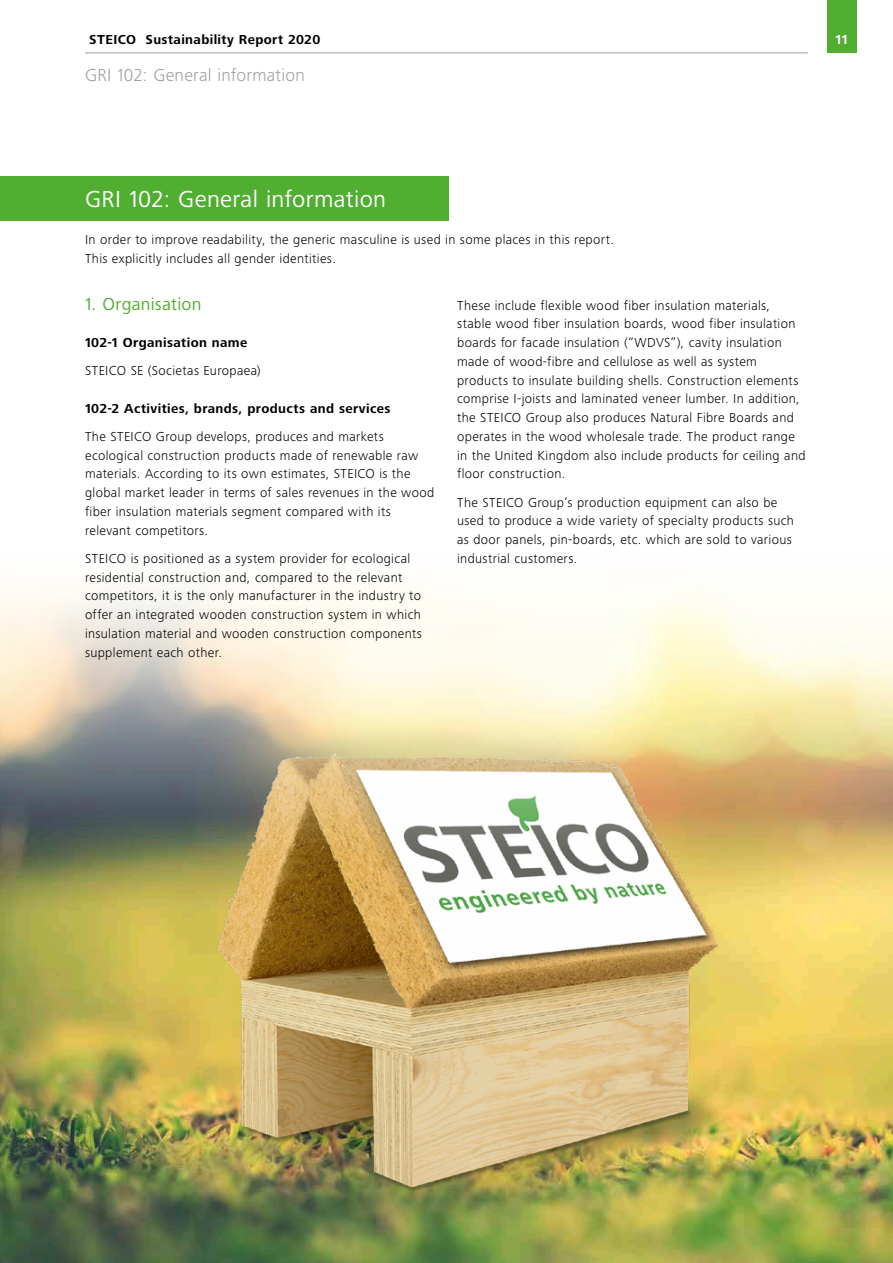
<style>
.page{position:relative;width:893px;height:1263px;background:#fff}
.page>*{position:absolute;margin:0;border:0;box-sizing:border-box;transform-origin:0 0}
.t1{font:24px "Frutiger Next LTW1 G";letter-spacing:.015em;color:#fff}
.t2{font:300 18px "Frutiger Next LTW1 G";letter-spacing:.015em;color:#9e9e9f}
.t3{font:18px "Frutiger Next LTW1 G";letter-spacing:.015em;color:#50ae30}
.t4{font:300 13.5px/18.8px "Frutiger Next LTW1 G";letter-spacing:.03em;color:#000}
.t5{font:700 13.5px "Frutiger Next LTW1 G";letter-spacing:.03em;color:#000}
.t6{font:700 13.5px "Frutiger Next LTW1 G";color:#fff}
</style>
<div class="page">
<img style="left:0;top:590px;width:893px;height:673px">
<img style="left:197px;top:714px;width:537px;height:519px">
<div style="left:0;top:176px;width:449px;height:44px;background:#50ae30"></div>
<div style="left:827px;top:0;width:29px;height:53px;background:#50ae30"></div>
<hr style="left:85px;top:53px;width:723px;height:1px;background:#9e9e9f">
<p class="t5" style="left:89px;top:32px;width:233px">STEICO Sustainability Report 2020</p>
<p class="t6" style="left:836px;top:32px;width:14px">11</p>
<h2 class="t2" style="left:85px;top:64px;width:221px">GRI 102: General information</h2>
<h1 class="t1" style="left:85px;top:185px;width:303px">GRI 102: General information</h1>
<p class="t4" style="left:85px;top:230px;width:530px">In order to improve readability, the generic masculine is used in some places in this report.<br>This explicitly includes all gender identities.</p>
<h2 class="t3" style="left:85px;top:293px;width:118px">1. Organisation</h2>
<p class="t5" style="left:85px;top:335px;width:164px">102-1 Organisation name</p>
<p class="t4" style="left:85px;top:361px;width:177px">STEICO SE (Societas Europaea)</p>
<p class="t5" style="left:85px;top:401px;width:307px">102-2 Activities, brands, products and services</p>
<p class="t4" style="left:85px;top:427px;width:351px">The STEICO Group develops, produces and markets ecological construction products made of renewable raw materials. According to its own estimates, STEICO is the global market leader in terms of sales revenues in the wood fiber insulation materials segment compared with its relevant competitors.</p>
<p class="t4" style="left:85px;top:549px;width:338px">STEICO is positioned as a system provider for ecological residential construction and, compared to the relevant competitors, it is the only manufacturer in the industry to offer an integrated wooden construction system in which insulation material and wooden construction components supplement each other.</p>
<p class="t4" style="left:457px;top:296px;width:350px">These include flexible wood fiber insulation materials, stable wood fiber insulation boards, wood fiber insulation boards for facade insulation (“WDVS”), cavity insulation made of wood-fibre and cellulose as well as system products to insulate building shells. Construction elements comprise I-joists and laminated veneer lumber. In addition, the STEICO Group also produces Natural Fibre Boards and operates in the wood wholesale trade. The product range in the United Kingdom also include products for ceiling and floor construction.</p>
<p class="t4" style="left:457px;top:493px;width:338px">The STEICO Group’s production equipment can also be used to produce a wide variety of specialty products such as door panels, pin-boards, etc. which are sold to various industrial customers.</p>
</div>
